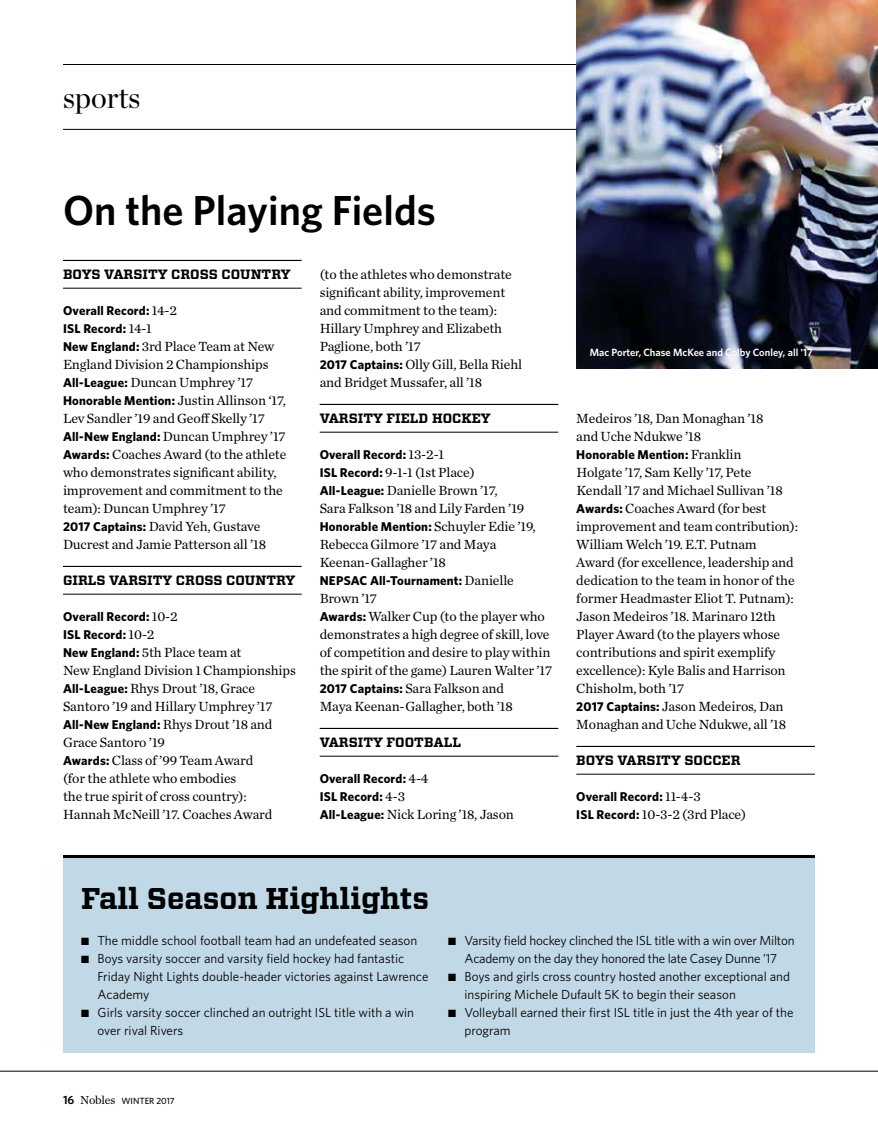
<style>
.page{position:relative;width:878px;height:1134px;background:#fff}
.page>*{position:absolute;margin:0;border:0;box-sizing:border-box;transform-origin:0 0}
.t1{font:600 42px "Whitney";color:#000}
.t2{font:700 30px "Vitesse";color:#000}
.t3{font:30px "Chronicle Display";color:#000}
.t4{font:13.8px/18px "Chronicle Text G1";letter-spacing:-.01em;color:#000}
.t5{font:700 13.5px "Vitesse";color:#000}
.t6{font:13.2px/18px "Whitney";color:#000}
.t7{font:700 12.75px/18px "Whitney";letter-spacing:.015em;color:#000}
.t8{font:600 10.5px "Whitney";color:#fff}
.t9{font:500 9px "Whitney";color:#000}
.s1{font-family:"Chronicle Text G1";font-weight:400;font-size:13.8px}
.s2{font-family:"Whitney";font-weight:700;font-size:12.75px}
.s3{font-weight:600;font-size:12px}
.s4{font-family:"Chronicle Text G1";font-weight:400;font-size:12px}
</style>
<div class="page">
<hr style="left:63px;top:64px;width:815px;height:1px;background:#000">
<hr style="left:63px;top:129px;width:815px;height:1px;background:#000">
<hr style="left:0;top:1071px;width:878px;height:1px;background:#000">
<img style="left:576px;top:1px;width:302px;height:368px">
<hr style="left:63px;top:260px;width:239px;height:1px;background:#000">
<hr style="left:63px;top:288px;width:239px;height:1px;background:#000">
<hr style="left:63px;top:566px;width:239px;height:1px;background:#000">
<hr style="left:63px;top:594px;width:239px;height:1px;background:#000">
<hr style="left:320px;top:404px;width:238px;height:1px;background:#000">
<hr style="left:320px;top:432px;width:238px;height:1px;background:#000">
<hr style="left:320px;top:728px;width:238px;height:1px;background:#000">
<hr style="left:320px;top:756px;width:238px;height:1px;background:#000">
<hr style="left:576px;top:746px;width:238px;height:1px;background:#000">
<hr style="left:576px;top:774px;width:238px;height:1px;background:#000">
<div style="left:63px;top:855px;width:751px;height:198px;background:#c1d9e6"></div>
<hr style="left:63px;top:855px;width:751px;height:3px;background:#000">
<hr style="left:576px;top:0;width:302px;height:1px;background:#e6e7e8">
<h2 class="t3" style="left:63px;top:75px;width:79px">sports</h2>
<h1 class="t1" style="left:63px;top:182px;width:374px">On the Playing Fields</h1>
<p class="t5" style="left:63px;top:265px;width:229px">BOYS VARSITY CROSS COUNTRY</p>
<p class="t7" style="left:63px;top:301px;width:116px">Overall Record: <span class="s1">14-2<br></span>ISL Record: <span class="s1">14-1</span></p>
<p class="t4" style="left:63px;top:337px;width:225px"><span class="s2">New England:</span> 3rd Place Team at New England Division 2 Championships <span class="s2">All-League:</span> Duncan Umphrey ’17<br><span class="s2">Honorable Mention:</span> Justin Allinson ‘17, Lev Sandler ’19 and Geoff Skelly ’17<br><span class="s2">All-New England:</span> Duncan Umphrey ’17<br><span class="s2">Awards:</span> Coaches Award (to the athlete who demonstrates significant ability, improvement and commitment to the team): Duncan Umphrey ’17<br><span class="s2">2017 Captains:</span> David Yeh, Gustave Ducrest and Jamie Patterson all ’18</p>
<p class="t5" style="left:63px;top:571px;width:234px">GIRLS VARSITY CROSS COUNTRY</p>
<p class="t7" style="left:63px;top:607px;width:116px">Overall Record: <span class="s1">10-2<br></span>ISL Record: <span class="s1">10-2</span></p>
<p class="t4" style="left:63px;top:643px;width:234px"><span class="s2">New England:</span> 5th Place team at<br>New England Division 1 Championships <span class="s2">All-League:</span> Rhys Drout ’18, Grace Santoro ’19 and Hillary Umphrey ’17</p>
<p class="t7" style="left:63px;top:715px;width:211px">All-New England: <span class="s1">Rhys Drout ’18 and</span></p>
<p class="t4" style="left:63px;top:733px;width:211px">Grace Santoro ’19<br><span class="s2">Awards:</span> Class of ’99 Team Award (for the athlete who embodies<br>the true spirit of cross country):<br>Hannah McNeill ’17. Coaches Award</p>
<p class="t4" style="left:319px;top:265px;width:204px">(to the athletes who demonstrate significant ability, improvement and commitment to the team):<br>Hillary Umphrey and Elizabeth<br>Paglione, both ’17<br><span class="s2">2017 Captains:</span> Olly Gill, Bella Riehl and Bridget Mussafer, all ’18</p>
<p class="t5" style="left:320px;top:409px;width:172px">VARSITY FIELD HOCKEY</p>
<p class="t7" style="left:320px;top:445px;width:126px">Overall Record: <span class="s1">13-2-1</span></p>
<p class="t4" style="left:320px;top:463px;width:206px"><span class="s2">ISL Record:</span> 9-1-1 (1st Place)<br><span class="s2">All-League:</span> Danielle Brown ’17,<br>Sara Falkson ’18 and Lily Farden ’19</p>
<p class="t7" style="left:320px;top:517px;width:217px">Honorable Mention: <span class="s1">Schuyler Edie ’19,</span></p>
<p class="t4" style="left:320px;top:535px;width:178px">Rebecca Gilmore ’17 and Maya<br>Keenan-Gallagher ’18</p>
<p class="t7" style="left:320px;top:571px;width:196px">NEPSAC All-Tournament: <span class="s1">Danielle</span></p>
<p class="t4" style="left:319px;top:589px;width:234px">Brown ’17<br><span class="s2">Awards:</span> Walker Cup (to the player who demonstrates a high degree of skill, love of competition and desire to play within the spirit of the game) Lauren Walter ’17<br><span class="s2">2017 Captains:</span> Sara Falkson and<br>Maya Keenan-Gallagher, both ’18</p>
<p class="t5" style="left:320px;top:733px;width:143px">VARSITY FOOTBALL</p>
<p class="t7" style="left:320px;top:769px;width:110px">Overall Record: <span class="s1">4-4<br></span>ISL Record: <span class="s1">4-3</span></p>
<p class="t4" style="left:320px;top:805px;width:196px"><span class="s2">All-League:</span> Nick Loring ’18, Jason</p>
<p class="t8" style="left:590px;top:345px;width:224px">Mac Porter, Chase McKee and Colby Conley, all '17</p>
<p class="t4" style="left:576px;top:409px;width:188px">Medeiros ’18, Dan Monaghan ’18 and Uche Ndukwe ’18</p>
<p class="t7" style="left:576px;top:445px;width:167px">Honorable Mention: <span class="s1">Franklin</span></p>
<p class="t4" style="left:576px;top:463px;width:223px">Holgate ’17, Sam Kelly ’17, Pete Kendall ’17 and Michael Sullivan ’18<br><span class="s2">Awards:</span> Coaches Award (for best improvement and team contribution):<br>William Welch ’19. E.T. Putnam Award (for excellence, leadership and dedication to the team in honor of the former Headmaster Eliot T. Putnam):<br>Jason Medeiros ’18. Marinaro 12th Player Award (to the players whose contributions and spirit exemplify excellence): Kyle Balis and Harrison Chisholm, both ’17<br><span class="s2">2017 Captains:</span> Jason Medeiros, Dan Monaghan and Uche Ndukwe, all ’18</p>
<p class="t5" style="left:576px;top:751px;width:166px">BOYS VARSITY SOCCER</p>
<p class="t7" style="left:576px;top:787px;width:126px">Overall Record: <span class="s1">11-4-3</span></p>
<p class="t4" style="left:576px;top:805px;width:171px"><span class="s2">ISL Record:</span> 10-3-2 (3rd Place)</p>
<h2 class="t2" style="left:81px;top:878px;width:349px">Fall Season Highlights</h2>
<p class="t6" style="left:81px;top:931px;width:338px">■ The middle school football team had an undefeated season</p>
<p class="t6" style="left:98px;top:949px;width:332px;text-indent:-16px">■ Boys varsity soccer and varsity field hockey had fantastic<br>Friday Night Lights double-header victories against Lawrence<br>Academy</p>
<p class="t6" style="left:98px;top:1003px;width:318px;text-indent:-16px">■ Girls varsity soccer clinched an outright ISL title with a win over rival Rivers</p>
<p class="t6" style="left:448px;top:931px;width:348px;text-align:center">■ Varsity field hockey clinched the ISL title with a win over Milton<br>Academy on the day they honored the late Casey Dunne ’17</p>
<p class="t6" style="left:464px;top:967px;width:327px;text-indent:-16px">■ Boys and girls cross country hosted another exceptional and inspiring Michele Dufault 5K to begin their season</p>
<p class="t6" style="left:464px;top:1003px;width:330px;text-indent:-16px">■ Volleyball earned their first ISL title in just the 4th year of the program</p>
<p class="t9" style="left:63px;top:1095px;width:113px"><span class="s3">16</span> <span class="s4">Nobles</span> WINTER 2017</p>
</div>
